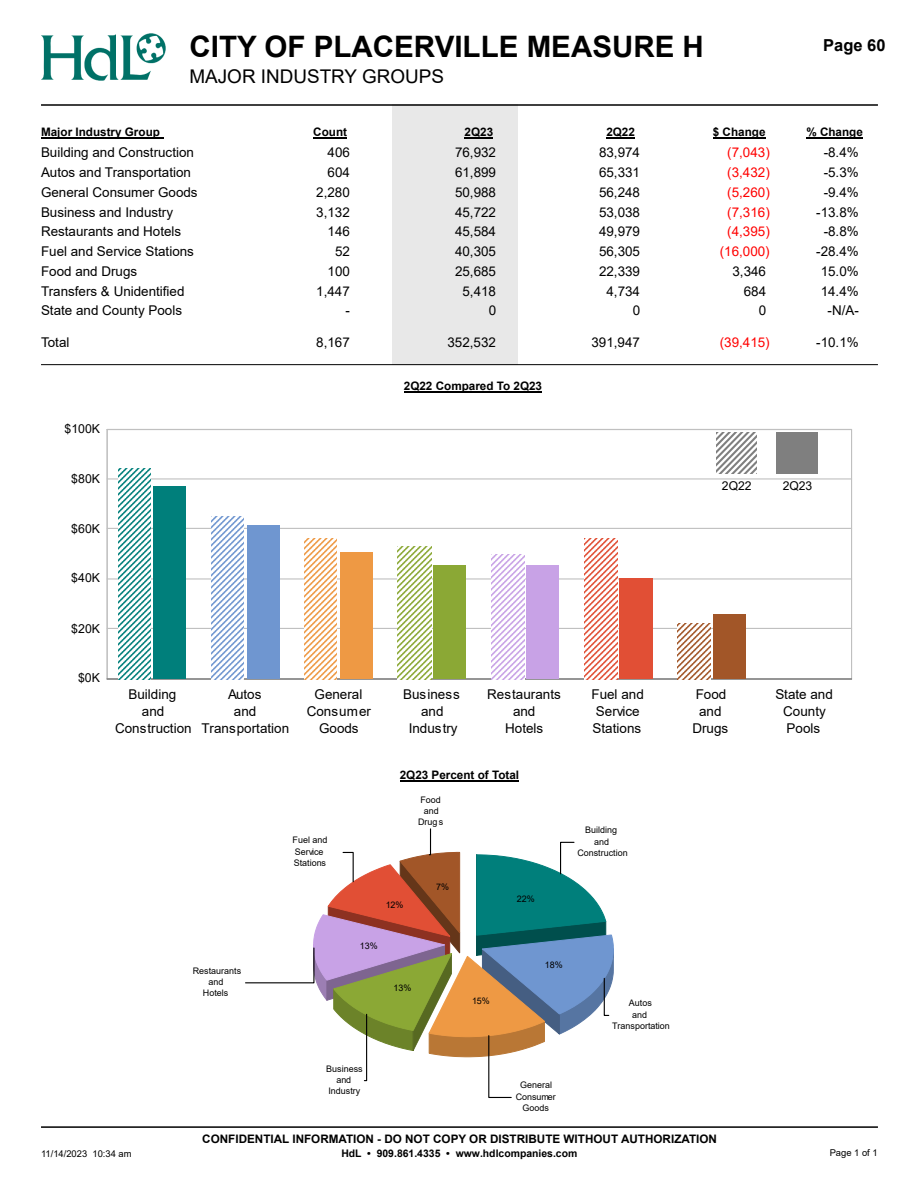
<style>
.page{position:relative;width:918px;height:1188px;background:#fff}
.page>*{position:absolute;margin:0;border:0;box-sizing:border-box;transform-origin:0 0}
.t1{font:700 29.55px "Arial";color:#000}
.t2{font:18.9px "Arial";color:#000}
.t3{font:700 16.5px "Arial";color:#000}
.t4{font:13.5px/16.8px "Arial";color:#000;text-align:center}
.t5{font:13.35px "Arial";color:#000}
.t6{font:13.35px "Arial";color:#f00}
.t7{font:12.3px "Arial";color:#000}
.t8{font:12.15px "Arial";color:#000}
.t9{font:700 11.7px "Arial";color:#000}
.t10{font:700 10.35px "Arial";color:#000}
.t11{font:9.3px "Arial";color:#000}
.t12{font:9px/11.2px "Arial";color:#000;text-align:center}
</style>
<div class="page">
<div style="left:392px;top:104px;width:126px;height:261px;background:#e8e8e8"></div>
<hr style="left:41px;top:104px;width:837px;height:2px;background:#000">
<hr style="left:41px;top:364px;width:837px;height:1px;background:#000">
<hr style="left:41px;top:1126px;width:837px;height:2px;background:#000">
<img style="left:41px;top:34px;width:124px;height:46px">
<hr style="left:41px;top:137px;width:122px;height:2px;background:#000">
<hr style="left:465px;top:137px;width:28px;height:2px;background:#000">
<hr style="left:313px;top:137px;width:34px;height:2px;background:#000">
<hr style="left:713px;top:137px;width:53px;height:2px;background:#000">
<hr style="left:806px;top:137px;width:57px;height:2px;background:#000">
<hr style="left:606px;top:137px;width:29px;height:2px;background:#000">
<hr style="left:107px;top:628px;width:745px;height:1px;background:#c0c0c0">
<hr style="left:107px;top:578px;width:745px;height:2px;background:#c0c0c0">
<hr style="left:107px;top:528px;width:745px;height:1px;background:#c0c0c0">
<hr style="left:107px;top:478px;width:745px;height:2px;background:#c0c0c0">
<hr style="left:107px;top:429px;width:745px;height:1px;background:#c0c0c0">
<hr style="left:107px;top:430px;width:1px;height:249px;background:#c0c0c0">
<hr style="left:107px;top:678px;width:745px;height:2px;background:#c0c0c0">
<svg style="left:118px;top:469px;width:33px;height:210px"></svg>
<svg style="left:211px;top:516px;width:33px;height:163px"></svg>
<svg style="left:304px;top:539px;width:33px;height:140px"></svg>
<svg style="left:398px;top:546px;width:33px;height:133px"></svg>
<svg style="left:492px;top:554px;width:32px;height:125px"></svg>
<svg style="left:585px;top:539px;width:32px;height:140px"></svg>
<svg style="left:678px;top:624px;width:32px;height:55px"></svg>
<div style="left:153px;top:487px;width:33px;height:192px;background:#007f7b"></div>
<div style="left:247px;top:525px;width:33px;height:154px;background:#6f96d0"></div>
<div style="left:340px;top:552px;width:33px;height:127px;background:#e94"></div>
<div style="left:433px;top:565px;width:33px;height:114px;background:#8ba835"></div>
<div style="left:526px;top:565px;width:33px;height:114px;background:#c8a2e6"></div>
<div style="left:620px;top:579px;width:33px;height:100px;background:#e14f35"></div>
<div style="left:714px;top:615px;width:32px;height:64px;background:#a25628"></div>
<hr style="left:404px;top:391px;width:32px;height:2px;background:#000">
<hr style="left:436px;top:391px;width:78px;height:2px;background:#000">
<hr style="left:514px;top:391px;width:28px;height:2px;background:#000">
<img style="left:716px;top:433px;width:41px;height:40px">
<hr style="left:400px;top:781px;width:32px;height:1px;background:#000">
<hr style="left:432px;top:781px;width:87px;height:1px;background:#000">
<svg style="left:245px;top:828px;width:368px;height:270px"></svg>
<h1 class="t1" style="left:190px;top:30px;width:516px">CITY OF PLACERVILLE MEASURE H</h1>
<h2 class="t2" style="left:190px;top:66px;width:256px">MAJOR INDUSTRY GROUPS</h2>
<p class="t3" style="left:823px;top:33px;width:64px">Page 60</p>
<p class="t9" style="left:41px;top:126px;width:120px">Major Industry Group</p>
<p class="t9" style="left:313px;top:126px;width:35px">Count</p>
<p class="t9" style="left:465px;top:126px;width:30px">2Q23</p>
<p class="t9" style="left:606px;top:126px;width:30px">2Q22</p>
<p class="t9" style="left:713px;top:126px;width:54px">$ Change</p>
<p class="t9" style="left:806px;top:126px;width:58px">% Change</p>
<p class="t5" style="left:41px;top:145px;width:154px">Building and Construction</p>
<p class="t5" style="left:328px;top:145px;width:24px">406</p>
<p class="t5" style="left:455px;top:145px;width:43px">76,932</p>
<p class="t5" style="left:599px;top:145px;width:43px">83,974</p>
<p class="t6" style="left:727px;top:145px;width:44px">(7,043)</p>
<p class="t5" style="left:824px;top:145px;width:37px">-8.4%</p>
<p class="t5" style="left:41px;top:165px;width:152px">Autos and Transportation</p>
<p class="t5" style="left:328px;top:165px;width:24px">604</p>
<p class="t5" style="left:455px;top:165px;width:43px">61,899</p>
<p class="t5" style="left:599px;top:165px;width:43px">65,331</p>
<p class="t6" style="left:727px;top:165px;width:44px">(3,432)</p>
<p class="t5" style="left:824px;top:165px;width:37px">-5.3%</p>
<p class="t5" style="left:41px;top:185px;width:158px">General Consumer Goods</p>
<p class="t5" style="left:316px;top:185px;width:35px">2,280</p>
<p class="t5" style="left:455px;top:185px;width:43px">50,988</p>
<p class="t5" style="left:599px;top:185px;width:43px">56,248</p>
<p class="t6" style="left:727px;top:185px;width:44px">(5,260)</p>
<p class="t5" style="left:824px;top:185px;width:37px">-9.4%</p>
<p class="t5" style="left:41px;top:205px;width:134px">Business and Industry</p>
<p class="t5" style="left:316px;top:205px;width:35px">3,132</p>
<p class="t5" style="left:455px;top:205px;width:43px">45,722</p>
<p class="t5" style="left:599px;top:205px;width:43px">53,038</p>
<p class="t6" style="left:727px;top:205px;width:44px">(7,316)</p>
<p class="t5" style="left:816px;top:205px;width:44px">-13.8%</p>
<p class="t5" style="left:41px;top:224px;width:142px">Restaurants and Hotels</p>
<p class="t5" style="left:328px;top:224px;width:24px">146</p>
<p class="t5" style="left:455px;top:224px;width:43px">45,584</p>
<p class="t5" style="left:599px;top:224px;width:43px">49,979</p>
<p class="t6" style="left:727px;top:224px;width:44px">(4,395)</p>
<p class="t5" style="left:824px;top:224px;width:37px">-8.8%</p>
<p class="t5" style="left:41px;top:244px;width:154px">Fuel and Service Stations</p>
<p class="t5" style="left:335px;top:244px;width:16px">52</p>
<p class="t5" style="left:455px;top:244px;width:43px">40,305</p>
<p class="t5" style="left:599px;top:244px;width:43px">56,305</p>
<p class="t6" style="left:720px;top:244px;width:51px">(16,000)</p>
<p class="t5" style="left:816px;top:244px;width:44px">-28.4%</p>
<p class="t5" style="left:41px;top:264px;width:98px">Food and Drugs</p>
<p class="t5" style="left:328px;top:264px;width:24px">100</p>
<p class="t5" style="left:455px;top:264px;width:43px">25,685</p>
<p class="t5" style="left:599px;top:264px;width:43px">22,339</p>
<p class="t5" style="left:733px;top:264px;width:35px">3,346</p>
<p class="t5" style="left:821px;top:264px;width:40px">15.0%</p>
<p class="t5" style="left:41px;top:283px;width:145px">Transfers &amp; Unidentified</p>
<p class="t5" style="left:316px;top:283px;width:35px">1,447</p>
<p class="t5" style="left:463px;top:283px;width:35px">5,418</p>
<p class="t5" style="left:607px;top:283px;width:35px">4,734</p>
<p class="t5" style="left:744px;top:283px;width:24px">684</p>
<p class="t5" style="left:821px;top:283px;width:40px">14.4%</p>
<p class="t5" style="left:41px;top:303px;width:143px">State and County Pools</p>
<p class="t5" style="left:346px;top:303px;width:6px">-</p>
<p class="t5" style="left:489px;top:303px;width:9px">0</p>
<p class="t5" style="left:633px;top:303px;width:9px">0</p>
<p class="t5" style="left:759px;top:303px;width:9px">0</p>
<p class="t5" style="left:828px;top:303px;width:33px">-N/A-</p>
<p class="t5" style="left:41px;top:335px;width:30px">Total</p>
<p class="t5" style="left:316px;top:335px;width:35px">8,167</p>
<p class="t5" style="left:448px;top:335px;width:50px">352,532</p>
<p class="t5" style="left:592px;top:335px;width:50px">391,947</p>
<p class="t6" style="left:720px;top:335px;width:51px">(39,415)</p>
<p class="t5" style="left:816px;top:335px;width:44px">-10.1%</p>
<p class="t7" style="left:65px;top:422px;width:37px">$100K</p>
<p class="t7" style="left:71px;top:472px;width:30px">$80K</p>
<p class="t7" style="left:71px;top:522px;width:30px">$60K</p>
<p class="t7" style="left:71px;top:571px;width:30px">$40K</p>
<p class="t9" style="left:404px;top:380px;width:140px">2Q22 Compared To 2Q23</p>
<p class="t8" style="left:722px;top:479px;width:31px">2Q22</p>
<p class="t8" style="left:783px;top:479px;width:31px">2Q23</p>
<p class="t7" style="left:71px;top:622px;width:30px">$20K</p>
<p class="t7" style="left:78px;top:671px;width:23px">$0K</p>
<p class="t4" style="left:115px;top:686px;width:78px">Building<br>and<br>Construction</p>
<p class="t4" style="left:201px;top:686px;width:89px">Autos<br>and<br>Transportation</p>
<p class="t4" style="left:307px;top:686px;width:66px">General<br>Consumer<br>Goods</p>
<p class="t4" style="left:403px;top:686px;width:58px">Business and<br>Industry</p>
<p class="t4" style="left:487px;top:686px;width:75px">Restaurants and<br>Hotels</p>
<p class="t4" style="left:591px;top:686px;width:54px;text-align:left">Fuel and<br>Service<br>Stations</p>
<p class="t4" style="left:692px;top:686px;width:37px">Food and<br>Drugs</p>
<p class="t4" style="left:775px;top:686px;width:59px">State and<br>County<br>Pools</p>
<p class="t12" style="left:193px;top:965px;width:50px">Restaurants and<br>Hotels</p>
<p class="t12" style="left:293px;top:835px;width:36px;text-align:left">Fuel and<br>Service<br>Stations</p>
<p class="t9" style="left:400px;top:769px;width:121px">2Q23 Percent of Total</p>
<p class="t12" style="left:418px;top:794px;width:27px">Food and<br>Drugs</p>
<p class="t12" style="left:386px;top:899px;width:19px">12%</p>
<p class="t12" style="left:360px;top:940px;width:19px">13%</p>
<p class="t12" style="left:394px;top:982px;width:19px">13%</p>
<p class="t12" style="left:436px;top:881px;width:14px">7%</p>
<p class="t12" style="left:472px;top:995px;width:19px">15%</p>
<p class="t12" style="left:517px;top:893px;width:19px">22%</p>
<p class="t12" style="left:545px;top:959px;width:19px">18%</p>
<p class="t12" style="left:326px;top:1063px;width:38px">Business and<br>Industry</p>
<p class="t12" style="left:516px;top:1080px;width:42px">General<br>Consumer<br>Goods</p>
<p class="t12" style="left:577px;top:825px;width:52px">Building<br>and<br>Construction</p>
<p class="t12" style="left:612px;top:998px;width:59px">Autos<br>and<br>Transportation</p>
<p class="t9" style="left:202px;top:1132px;width:516px">CONFIDENTIAL INFORMATION - DO NOT COPY OR DISTRIBUTE WITHOUT AUTHORIZATION</p>
<p class="t11" style="left:41px;top:1149px;width:92px">11/14/2023 10:34 am</p>
<p class="t10" style="left:341px;top:1148px;width:237px">HdL • 909.861.4335 • www.hdlcompanies.com</p>
<p class="t11" style="left:830px;top:1148px;width:49px">Page 1 of 1</p>
</div>
